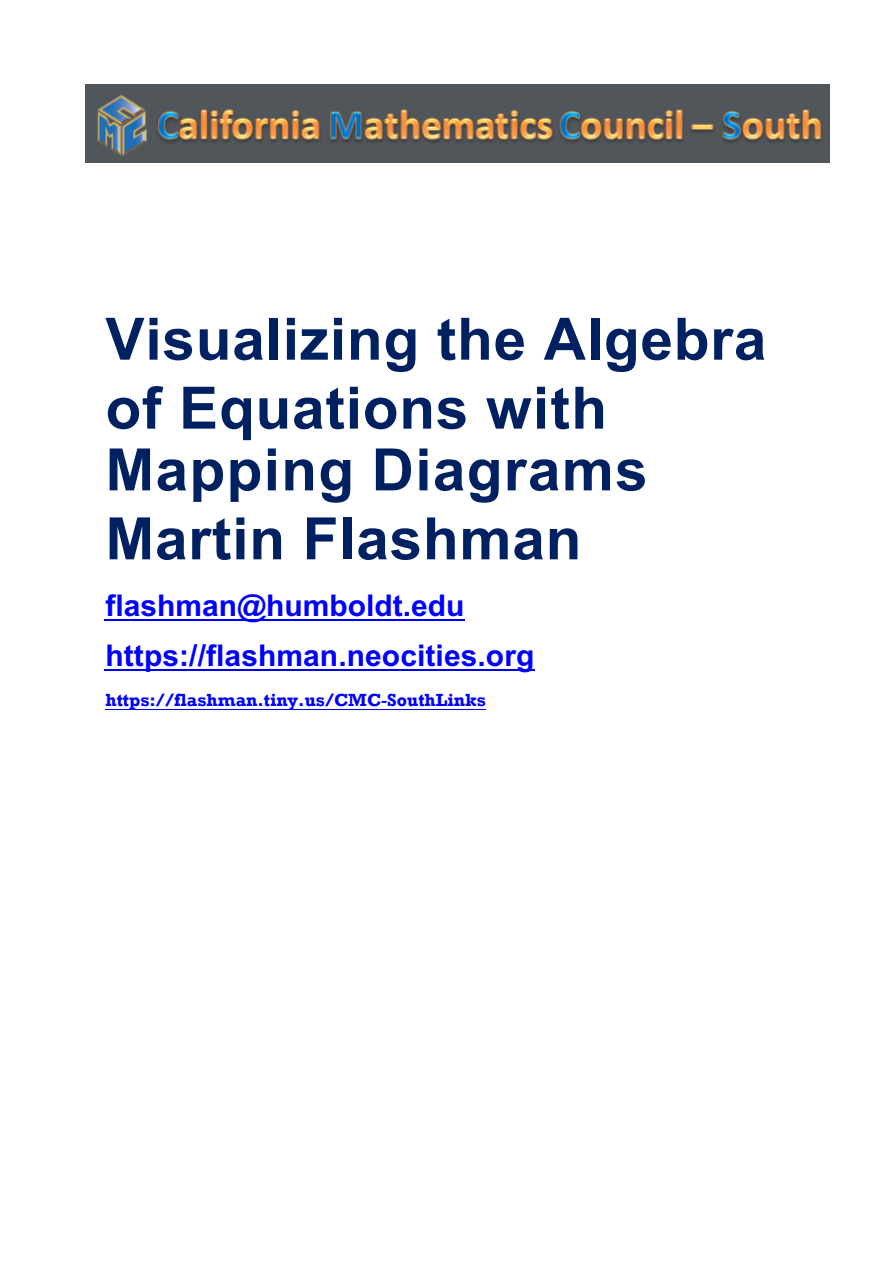
<style>
.page{position:relative;width:894px;height:1263px;background:#fff}
.page>*{position:absolute;margin:0;border:0;box-sizing:border-box;transform-origin:0 0}
.t1{font:700 58.5px/69px "Arial";letter-spacing:.015em;color:#002161}
.t2{font:700 58.5px/69px "Arial";letter-spacing:.025em;color:#002161}
.t3{font:700 30px/50.1px "Arial";letter-spacing:.005em;color:#00f}
.t4{font:700 18px "Rockwell";color:#00f}
.s1{font-style:inherit}
</style>
<div class="page">
<hr style="left:105px;top:709px;width:381px;height:1px;background:#00f">
<hr style="left:105px;top:669px;width:430px;height:2px;background:#00f">
<hr style="left:105px;top:619px;width:360px;height:2px;background:#00f">
<img style="left:85px;top:85px;width:744px;height:78px">
<h1 class="t1" style="left:105px;top:305px;width:662px"><span class="s1">Visualizing</span> the Algebra of Equations <span class="s1">with</span></h1>
<h1 class="t2" style="left:105px;top:441px;width:544px">Mapping Diagrams<br>Martin Flashman</h1>
<p class="t3" style="left:105px;top:583px;width:430px">flashman@humboldt.edu https://flashman.neocities.org</p>
<p class="t4" style="left:105px;top:689px;width:382px">https://flashman.tiny.us/CMC-SouthLinks</p>
</div>
